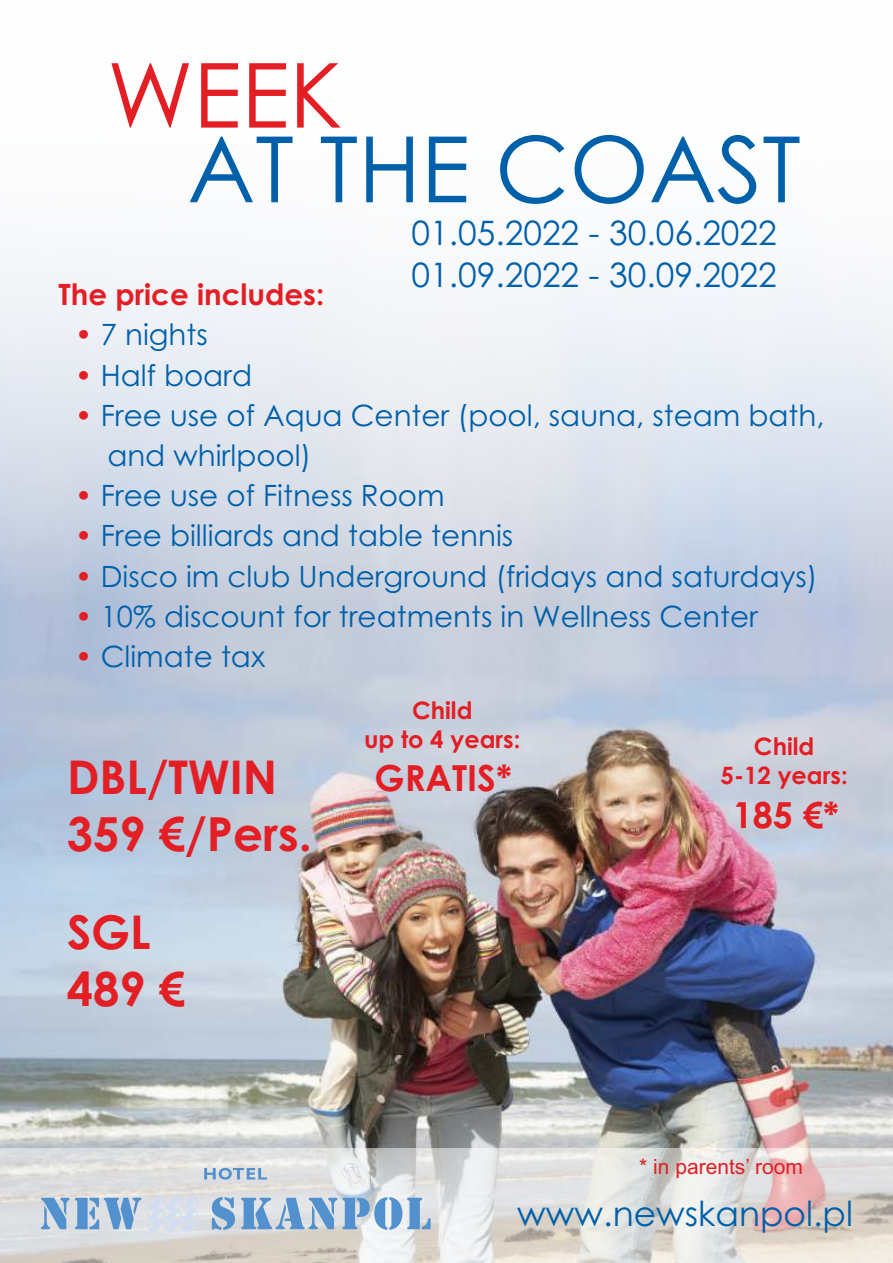
<style>
.page{position:relative;width:893px;height:1263px;background:#fff}
.page>*{position:absolute;margin:0;border:0;box-sizing:border-box;transform-origin:0 0}
.t1{font:91.35px "Century Gothic";color:#0060aa}
.t2{font:89.7px "Century Gothic";color:#e31e24}
.t3{font:700 46.95px "Century Gothic";color:#e31e24}
.t4{font:700 46.5px "Century Gothic";color:#e31e24}
.t5{font:700 35.85px "Century Gothic";color:#e31e24}
.t6{font:34.5px "Century Gothic";color:#0060aa}
.t7{font:33.6px/42.2px "Century Gothic";color:#0060aa}
.t8{font:29.4px/40.2px "Century Gothic";color:#0060aa}
.t9{font:700 29.4px "Century Gothic";color:#e31e24}
.t10{font:700 24px/29.1px "Century Gothic";color:#e31e24;text-align:center}
.t11{font:21px "Arial";color:#e31e24}
.s1{color:#e31e24}
</style>
<div class="page">
<img style="left:0;top:673px;width:893px;height:475px">
<div style="left:0;top:1148px;width:893px;height:115px;background:#fefefe;opacity:.52"></div>
<svg style="left:0;top:161px;width:893px;height:457px"></svg>
<svg style="left:204px;top:1168px;width:63px;height:12px"></svg>
<svg style="left:212px;top:1197px;width:23px;height:33px"></svg>
<svg style="left:241px;top:1197px;width:190px;height:33px;background:#9bbbd9"></svg>
<svg style="left:41px;top:1197px;width:158px;height:35px;background:#b2c8de"></svg>
<h2 class="t2" style="left:107px;top:60px;width:237px">WEEK</h2>
<h1 class="t1" style="left:188px;top:134px;width:615px">AT THE COAST</h1>
<p class="t7" style="left:411px;top:215px;width:367px">01.05.2022 - 30.06.2022<br>01.09.2022 - 30.09.2022</p>
<p class="t9" style="left:59px;top:283px;width:267px">The price includes:</p>
<p class="t8" style="left:75px;top:317px;width:135px"><span class="s1">•</span> 7 nights</p>
<p class="t8" style="left:75px;top:357px;width:179px"><span class="s1">•</span> Half board</p>
<p class="t8" style="left:107px;top:398px;width:719px;text-indent:-33px"><span class="s1">•</span> Free use of Aqua Center (pool, sauna, steam bath, and whirlpool)</p>
<p class="t8" style="left:75px;top:478px;width:371px"><span class="s1">•</span> Free use of Fitness Room</p>
<p class="t8" style="left:75px;top:518px;width:440px"><span class="s1">•</span> Free billiards and table tennis</p>
<p class="t8" style="left:75px;top:558px;width:744px"><span class="s1">•</span> Disco im club Underground (fridays and saturdays)</p>
<p class="t8" style="left:75px;top:599px;width:685px"><span class="s1">•</span> 10% discount for treatments in Wellness Center</p>
<p class="t8" style="left:75px;top:639px;width:192px"><span class="s1">•</span> Climate tax</p>
<h3 class="t4" style="left:67px;top:759px;width:212px">DBL/TWIN</h3>
<h3 class="t3" style="left:67px;top:816px;width:247px">359 €/Pers.</h3>
<h3 class="t4" style="left:67px;top:914px;width:85px">SGL</h3>
<h3 class="t3" style="left:67px;top:971px;width:120px">489 €</h3>
<p class="t10" style="left:364px;top:698px;width:158px">Child<br>up to 4 years:</p>
<p class="t5" style="left:375px;top:764px;width:139px">GRATIS*</p>
<p class="t10" style="left:721px;top:734px;width:129px">Child<br>5-12 years:</p>
<p class="t5" style="left:733px;top:801px;width:108px">185 €*</p>
<p class="t11" style="left:639px;top:1159px;width:165px">* in parents’ room</p>
<p class="t6" style="left:517px;top:1200px;width:337px">www.newskanpol.pl</p>
</div>
